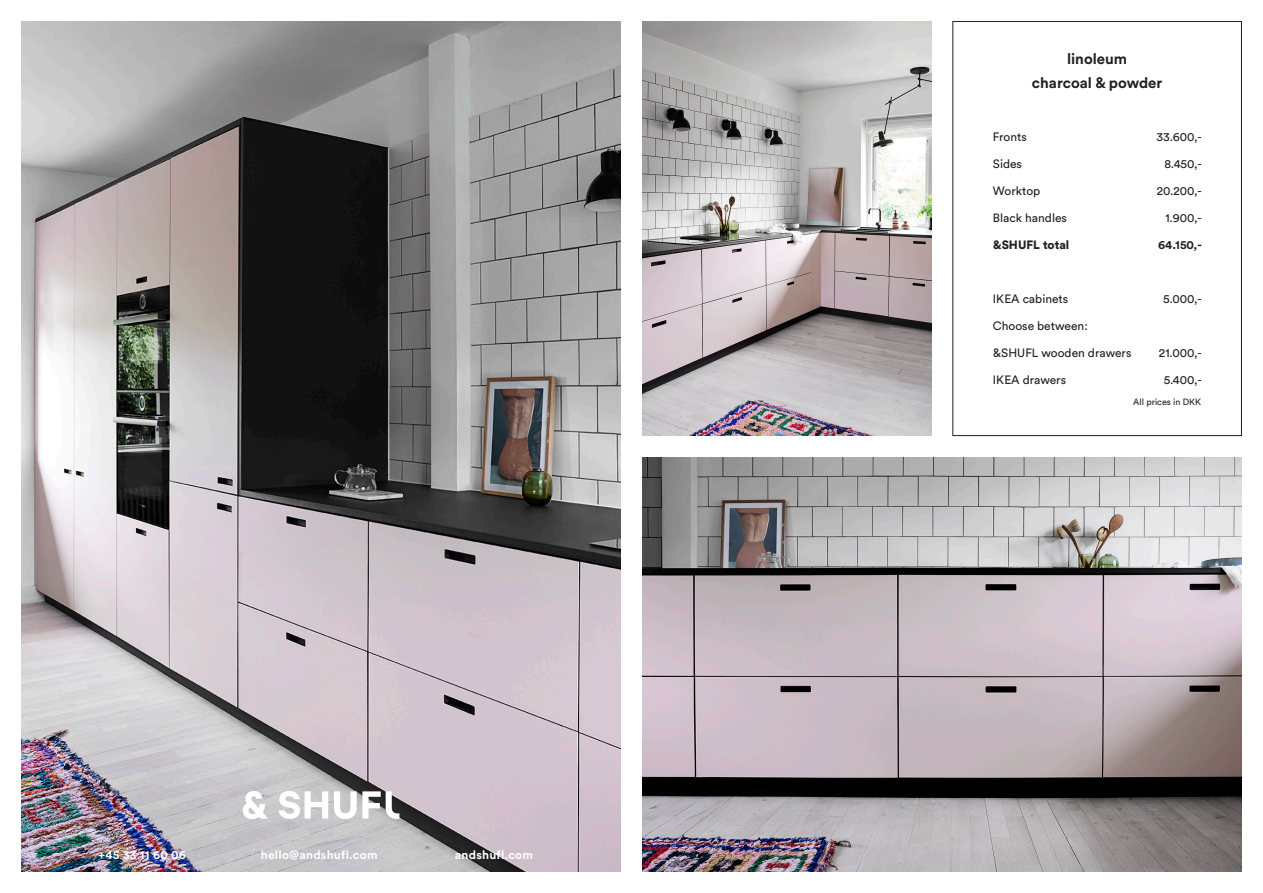
<style>
.page{position:relative;width:1263px;height:893px;background:#fff}
.page>*{position:absolute;margin:0;border:0;box-sizing:border-box;transform-origin:0 0}
.overskrift{font:700 15px "Circular Std";color:#231f20}
.Priser{font:12px "Circular Std";color:#231f20}
.t1{font:700 12px "Circular Std";letter-spacing:.02em;color:#fff}
.t2{font:900 12px "Circular Std";color:#231f20}
.Priser-2{font:700 12px "Circular Std";color:#231f20}
.t3{font:9px "Circular Std";color:#231f20}
</style>
<div class="page">
<img style="left:642px;top:21px;width:289px;height:415px">
<img style="left:21px;top:21px;width:600px;height:851px">
<img style="left:642px;top:457px;width:600px;height:415px">
<div style="left:952px;top:21px;width:290px;height:415px;border:1px solid #231f20"></div>
<svg style="left:243px;top:791px;width:25px;height:28px"></svg>
<svg style="left:279px;top:791px;width:120px;height:28px"></svg>
<p class="t1" style="left:98px;top:846px;width:89px">+45 33 11 60 06</p>
<p class="t1" style="left:261px;top:846px;width:118px">hello@andshufl.com</p>
<p class="t1" style="left:455px;top:846px;width:80px">andshufl.com</p>
<p class="overskrift" style="left:1067px;top:49px;width:62px">linoleum</p>
<p class="overskrift" style="left:1032px;top:73px;width:132px">charcoal &amp; powder</p>
<p class="Priser" style="left:993px;top:129px;width:36px">Fronts</p>
<p class="Priser" style="left:993px;top:156px;width:31px">Sides</p>
<p class="Priser" style="left:993px;top:183px;width:49px">Worktop</p>
<p class="Priser" style="left:993px;top:210px;width:76px">Black handles</p>
<p class="t2" style="left:993px;top:236px;width:78px">&amp;SHUFL total</p>
<p class="Priser" style="left:1157px;top:129px;width:47px">33.600,-</p>
<p class="Priser" style="left:1164px;top:156px;width:39px">8.450,-</p>
<p class="Priser" style="left:1157px;top:183px;width:46px">20.200,-</p>
<p class="Priser" style="left:1165px;top:210px;width:38px">1.900,-</p>
<p class="Priser-2" style="left:1158px;top:237px;width:45px">64.150,-</p>
<p class="Priser" style="left:993px;top:291px;width:77px">IKEA cabinets</p>
<p class="Priser" style="left:993px;top:318px;width:96px">Choose between:</p>
<p class="Priser" style="left:993px;top:345px;width:140px">&amp;SHUFL wooden drawers</p>
<p class="Priser" style="left:993px;top:372px;width:75px">IKEA drawers</p>
<p class="Priser" style="left:1163px;top:291px;width:40px">5.000,-</p>
<p class="Priser" style="left:1159px;top:345px;width:45px">21.000,-</p>
<p class="Priser" style="left:1164px;top:372px;width:40px">5.400,-</p>
<p class="t3" style="left:1133px;top:396px;width:70px">All prices in DKK</p>
</div>
